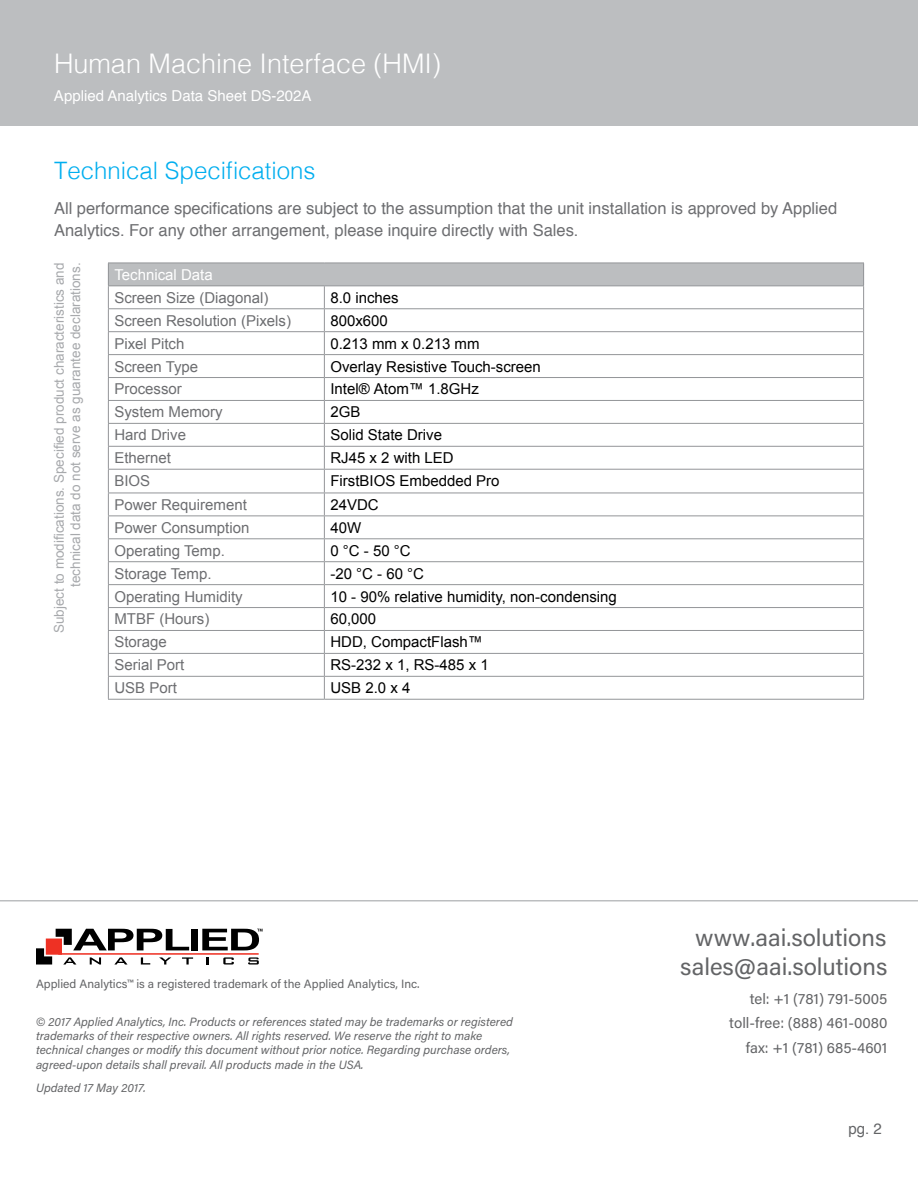
<style>
.page{position:relative;width:918px;height:1188px;background:#fff}
.page>*{position:absolute;margin:0;border:0;box-sizing:border-box;transform-origin:0 0}
.t1{font:300 27px "Helvetica";color:#fff}
.t2{font:24px/28.8px "Acumin Pro";color:#636466;text-align:center}
.t3{font:300 24px "Helvetica";color:#00aeef}
.t4{font:16.5px/22.5px "Helvetica";color:#6d6e71}
.t5{font:15px "Arial";color:#000}
.t6{font:15px "Arial";color:#6d6e71}
.t7{font:15px/24.6px "Acumin Pro";color:#636466;text-align:right}
.t8{font:15px "Helvetica";color:#fff}
.t9{font:15px "Arial";color:#fff}
.t10{font:15px "Helvetica";color:#636466}
.t11{font:13.5px/16.2px "Arial";color:#a7a9ac;text-align:right}
.t12{font:italic 12px/14.4px "Acumin Pro";color:#636466}
.t13{font:12px "Acumin Pro";color:#636466}
.s1{font-style:normal}
</style>
<div class="page">
<div style="left:0;top:0;width:918px;height:126px;background:#bcbec0"></div>
<div style="left:192px;top:929px;width:6px;height:21px;background:#000"></div>
<hr style="left:58px;top:953px;width:201px;height:2px;background:#ee3124">
<svg style="left:36px;top:929px;width:157px;height:36px"></svg>
<svg style="left:206px;top:957px;width:2px;height:8px"></svg>
<svg style="left:223px;top:957px;width:11px;height:8px"></svg>
<svg style="left:248px;top:957px;width:11px;height:8px"></svg>
<svg style="left:202px;top:929px;width:61px;height:21px"></svg>
<hr style="left:0;top:900px;width:918px;height:2px;background:#bcbec0">
<div style="left:108px;top:263px;width:756px;height:23px;background:#bcbec0"></div>
<svg style="left:325px;top:286px;width:538px;height:413px"></svg>
<hr style="left:108px;top:308px;width:216px;height:1px;background:#939598">
<hr style="left:324px;top:308px;width:539px;height:1px;background:#939598">
<hr style="left:108px;top:331px;width:216px;height:1px;background:#939598">
<hr style="left:324px;top:331px;width:539px;height:1px;background:#939598">
<hr style="left:108px;top:354px;width:216px;height:1px;background:#939598">
<hr style="left:324px;top:354px;width:539px;height:1px;background:#939598">
<hr style="left:108px;top:377px;width:216px;height:1px;background:#939598">
<hr style="left:324px;top:377px;width:539px;height:1px;background:#939598">
<hr style="left:108px;top:400px;width:216px;height:1px;background:#939598">
<hr style="left:324px;top:400px;width:539px;height:1px;background:#939598">
<hr style="left:108px;top:423px;width:216px;height:1px;background:#939598">
<hr style="left:324px;top:423px;width:539px;height:1px;background:#939598">
<hr style="left:108px;top:446px;width:216px;height:1px;background:#939598">
<hr style="left:324px;top:446px;width:539px;height:1px;background:#939598">
<hr style="left:108px;top:469px;width:216px;height:1px;background:#939598">
<hr style="left:324px;top:469px;width:539px;height:1px;background:#939598">
<hr style="left:108px;top:493px;width:216px;height:1px;background:#939598">
<hr style="left:324px;top:493px;width:539px;height:1px;background:#939598">
<hr style="left:108px;top:516px;width:216px;height:1px;background:#939598">
<hr style="left:324px;top:516px;width:539px;height:1px;background:#939598">
<hr style="left:108px;top:538px;width:216px;height:1px;background:#939598">
<hr style="left:324px;top:538px;width:539px;height:1px;background:#939598">
<hr style="left:108px;top:561px;width:216px;height:1px;background:#939598">
<hr style="left:324px;top:561px;width:539px;height:1px;background:#939598">
<hr style="left:108px;top:584px;width:216px;height:1px;background:#939598">
<hr style="left:324px;top:584px;width:539px;height:1px;background:#939598">
<hr style="left:108px;top:607px;width:216px;height:1px;background:#939598">
<hr style="left:324px;top:607px;width:539px;height:1px;background:#939598">
<hr style="left:108px;top:630px;width:216px;height:1px;background:#939598">
<hr style="left:324px;top:630px;width:539px;height:1px;background:#939598">
<hr style="left:108px;top:653px;width:216px;height:1px;background:#939598">
<hr style="left:324px;top:653px;width:539px;height:1px;background:#939598">
<hr style="left:108px;top:676px;width:216px;height:1px;background:#939598">
<hr style="left:324px;top:676px;width:539px;height:1px;background:#939598">
<hr style="left:108px;top:699px;width:216px;height:1px;background:#939598">
<hr style="left:324px;top:699px;width:540px;height:1px;background:#939598">
<svg style="left:324px;top:286px;width:1px;height:413px"></svg>
<hr style="left:108px;top:263px;width:216px;height:1px;background:#939598">
<svg style="left:108px;top:264px;width:1px;height:435px"></svg>
<hr style="left:324px;top:263px;width:540px;height:1px;background:#939598">
<svg style="left:863px;top:264px;width:1px;height:435px"></svg>
<hr style="left:108px;top:285px;width:216px;height:1px;background:#939598">
<hr style="left:324px;top:285px;width:540px;height:1px;background:#939598">
<h1 class="t1" style="left:54px;top:41px;width:389px">Human Machine Interface (HMI)</h1>
<p class="t8" style="left:54px;top:84px;width:259px">Applied Analytics Data Sheet DS-202A</p>
<h2 class="t3" style="left:54px;top:150px;width:263px">Technical Specifications</h2>
<h3 class="t4" style="left:54px;top:197px;width:785px">All performance specifications are subject to the assumption that the unit installation is approved by Applied<br>Analytics. For any other arrangement, please inquire directly with Sales.</h3>
<p class="t11" style="left:51px;top:633px;width:372px;rotate:-90deg">Subject to modifications. Specified product characteristics and technical data do not serve as guarantee declarations.</p>
<p class="t9" style="left:114px;top:265px;width:100px">Technical Data</p>
<p class="t6" style="left:114px;top:288px;width:156px">Screen Size (Diagonal)</p>
<p class="t5" style="left:330px;top:288px;width:70px">8.0 inches</p>
<p class="t6" style="left:114px;top:311px;width:178px">Screen Resolution (Pixels)</p>
<p class="t5" style="left:330px;top:311px;width:59px">800x600</p>
<p class="t6" style="left:114px;top:334px;width:72px">Pixel Pitch</p>
<p class="t5" style="left:330px;top:334px;width:151px">0.213 mm x 0.213 mm</p>
<p class="t6" style="left:114px;top:356px;width:85px">Screen Type</p>
<p class="t5" style="left:330px;top:356px;width:212px">Overlay Resistive Touch-screen</p>
<p class="t6" style="left:114px;top:379px;width:69px">Processor</p>
<p class="t5" style="left:330px;top:379px;width:150px">Intel® Atom™ 1.8GHz</p>
<p class="t6" style="left:114px;top:402px;width:110px">System Memory</p>
<p class="t5" style="left:330px;top:402px;width:32px">2GB</p>
<p class="t6" style="left:114px;top:425px;width:73px">Hard Drive</p>
<p class="t5" style="left:330px;top:425px;width:113px">Solid State Drive</p>
<p class="t6" style="left:114px;top:448px;width:58px">Ethernet</p>
<p class="t5" style="left:330px;top:448px;width:125px">RJ45 x 2 with LED</p>
<p class="t6" style="left:114px;top:471px;width:37px">BIOS</p>
<p class="t5" style="left:330px;top:471px;width:171px">FirstBIOS Embedded Pro</p>
<p class="t6" style="left:114px;top:495px;width:134px">Power Requirement</p>
<p class="t5" style="left:330px;top:495px;width:50px">24VDC</p>
<p class="t6" style="left:114px;top:518px;width:137px">Power Consumption</p>
<p class="t5" style="left:330px;top:518px;width:32px">40W</p>
<p class="t6" style="left:114px;top:541px;width:112px">Operating Temp.</p>
<p class="t5" style="left:330px;top:541px;width:82px">0 °C - 50 °C</p>
<p class="t6" style="left:114px;top:564px;width:99px">Storage Temp.</p>
<p class="t5" style="left:330px;top:564px;width:95px">-20 °C - 60 °C</p>
<p class="t6" style="left:114px;top:586px;width:130px">Operating Humidity</p>
<p class="t5" style="left:330px;top:586px;width:288px">10 - 90% relative humidity, non-condensing</p>
<p class="t6" style="left:114px;top:609px;width:96px">MTBF (Hours)</p>
<p class="t5" style="left:330px;top:609px;width:47px">60,000</p>
<p class="t6" style="left:114px;top:632px;width:54px">Storage</p>
<p class="t5" style="left:330px;top:632px;width:154px">HDD, CompactFlash™</p>
<p class="t6" style="left:114px;top:655px;width:72px">Serial Port</p>
<p class="t5" style="left:330px;top:655px;width:160px">RS-232 x 1, RS-485 x 1</p>
<p class="t6" style="left:114px;top:678px;width:64px">USB Port</p>
<p class="t5" style="left:330px;top:678px;width:82px">USB 2.0 x 4</p>
<p class="t13" style="left:36px;top:976px;width:385px">Applied Analytics™ is a registered trademark of the Applied Analytics, Inc.</p>
<p class="t12" style="left:36px;top:1014px;width:478px"><span class="s1">©</span> 2017 Applied Analytics, Inc. Products or references stated may be trademarks or registered trademarks of their respective owners. All rights reserved. We reserve the right to make technical changes or modify this document without prior notice. Regarding purchase orders, agreed-upon details shall prevail. All products made in the USA.</p>
<p class="t12" style="left:36px;top:1080px;width:111px">Updated 17 May 2017.</p>
<h2 class="t2" style="left:680px;top:923px;width:209px">www.aai.solutions sales@aai.solutions</h2>
<p class="t7" style="left:729px;top:986px;width:160px">tel: +1 (781) 791-5005 toll-free: (888) 461-0080 fax: +1 (781) 685-4601</p>
<p class="t10" style="left:849px;top:1117px;width:35px">pg. 2</p>
</div>
